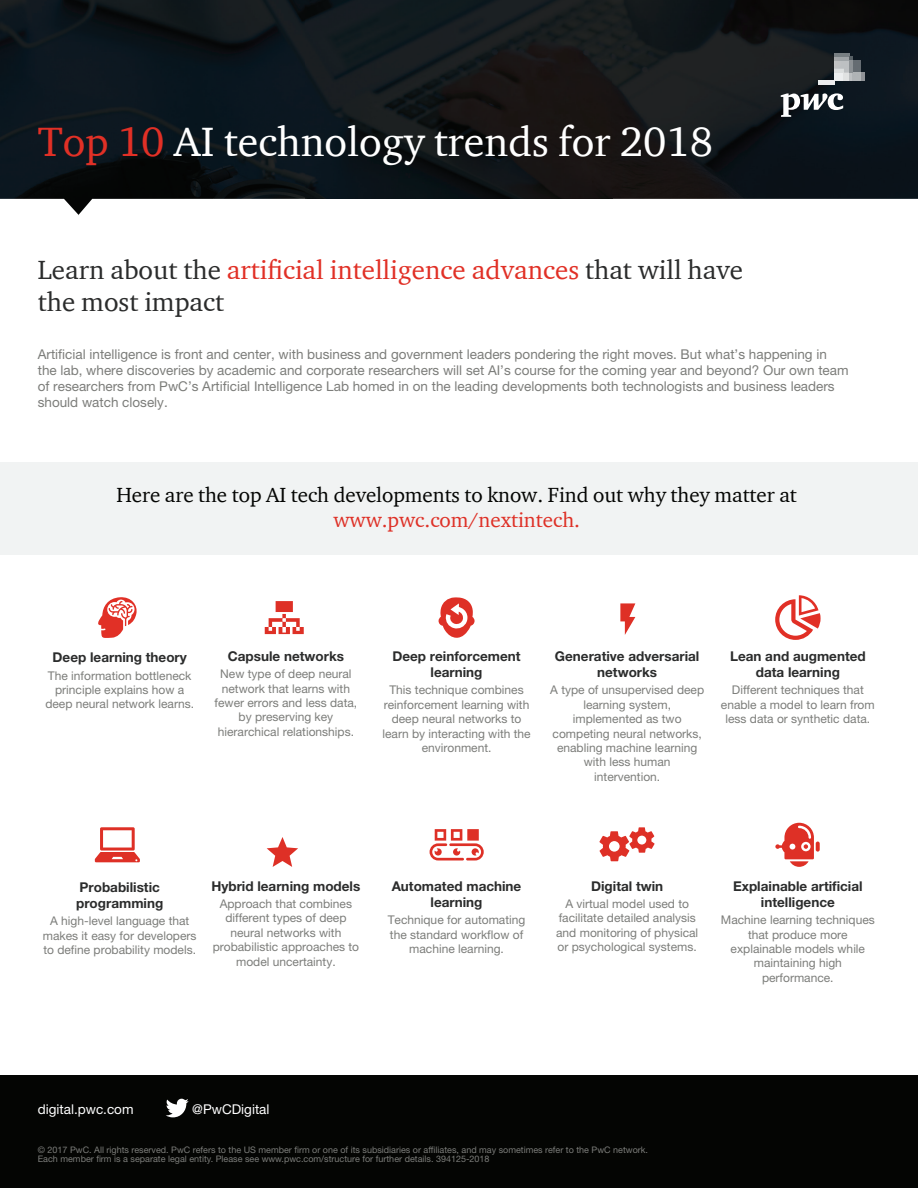
<style>
.page{position:relative;width:918px;height:1188px;background:#fff}
.page>*{position:absolute;margin:0;border:0;box-sizing:border-box;transform-origin:0 0}
.t1{font:42px "ITC Charter Com";color:#fff}
.t2{font:27px/32.4px "ITC Charter Com";color:#2b2c2c}
.t3{font:21px "ITC Charter Com";letter-spacing:-.005em;color:#040503}
.t4{font:21px "ITC Charter Com";letter-spacing:-.005em;color:#de3026}
.t5{font:13.5px/16.2px "Helvetica Neue";color:#7c7d7a}
.t6{font:700 13.5px/16.2px "Helvetica Neue";color:#2b2c2c;text-align:center}
.t7{font:13.5px "Helvetica Neue";color:#fff}
.t8{font:12px/14.4px "Helvetica Neue";color:#7c7d7a;text-align:center}
.t9{font:9px/8.4px "Helvetica Neue";color:#7c7d7a}
.s1{color:#e13026}
</style>
<div class="page">
<img style="left:0;top:0;width:306px;height:215px">
<img style="left:306px;top:0;width:612px;height:199px">
<div style="left:0;top:462px;width:918px;height:92px;background:#f1f3f3"></div>
<svg style="left:620px;top:603px;width:15px;height:32px"></svg>
<svg style="left:267px;top:837px;width:31px;height:30px"></svg>
<svg style="left:265px;top:601px;width:39px;height:33px"></svg>
<div style="left:0;top:1076px;width:918px;height:112px;background:#040503"></div>
<svg style="left:166px;top:1099px;width:23px;height:18px"></svg>
<svg style="left:781px;top:93px;width:62px;height:24px"></svg>
<img style="left:819px;top:80px;width:15px;height:4px">
<img style="left:834px;top:53px;width:16px;height:3px">
<svg style="left:834px;top:56px;width:31px;height:24px"></svg>
<svg style="left:430px;top:829px;width:54px;height:32px"></svg>
<svg style="left:775px;top:823px;width:45px;height:44px"></svg>
<svg style="left:95px;top:827px;width:45px;height:35px"></svg>
<svg style="left:775px;top:595px;width:46px;height:45px"></svg>
<svg style="left:98px;top:597px;width:39px;height:41px"></svg>
<svg style="left:439px;top:597px;width:36px;height:41px"></svg>
<svg style="left:599px;top:827px;width:56px;height:34px"></svg>
<h1 class="t1" style="left:38px;top:116px;width:677px"><span class="s1">Top 10</span> AI technology trends for 2018</h1>
<h2 class="t2" style="left:38px;top:253px;width:707px">Learn about the <span class="s1">artificial intelligence advances</span> that will have the most impact</h2>
<p class="t5" style="left:38px;top:345px;width:812px">Artificial intelligence is front and center, with business and government leaders pondering the right moves. But what’s happening in the lab, where discoveries by academic and corporate researchers will set AI’s course for the coming year and beyond? Our own team of researchers from PwC’s Artificial Intelligence Lab homed in on the leading developments both technologists and business leaders should watch closely.</p>
<h3 class="t3" style="left:116px;top:482px;width:682px">Here are the top AI tech developments to know. Find out why they matter at</h3>
<h3 class="t4" style="left:333px;top:507px;width:248px">www.pwc.com/nextintech.</h3>
<p class="t6" style="left:53px;top:649px;width:136px">Deep learning theory</p>
<p class="t8" style="left:45px;top:668px;width:150px">The information bottleneck principle explains how a deep neural network learns.</p>
<p class="t6" style="left:228px;top:648px;width:118px">Capsule networks</p>
<p class="t8" style="left:215px;top:667px;width:144px">New type of deep neural network that learns with fewer errors and less data, by preserving key hierarchical relationships.</p>
<p class="t6" style="left:392px;top:648px;width:130px">Deep reinforcement learning</p>
<p class="t8" style="left:382px;top:683px;width:150px">This technique combines reinforcement learning with deep neural networks to learn by interacting with the environment.</p>
<p class="t6" style="left:555px;top:648px;width:146px">Generative adversarial networks</p>
<p class="t8" style="left:550px;top:683px;width:155px">A type of unsupervised deep learning system, implemented as two competing neural networks, enabling machine learning with less human intervention.</p>
<p class="t6" style="left:730px;top:648px;width:137px">Lean and augmented data learning</p>
<p class="t8" style="left:721px;top:683px;width:155px">Different techniques that enable a model to learn from less data or synthetic data.</p>
<p class="t6" style="left:76px;top:879px;width:89px;text-align:left">Probabilistic programming</p>
<p class="t8" style="left:43px;top:914px;width:155px">A high-level language that makes it easy for developers to define probability models.</p>
<p class="t6" style="left:211px;top:877px;width:150px">Hybrid learning models</p>
<p class="t8" style="left:213px;top:896px;width:148px">Approach that combines different types of deep neural networks with probabilistic approaches to model uncertainty.</p>
<p class="t6" style="left:392px;top:877px;width:131px">Automated machine learning</p>
<p class="t8" style="left:388px;top:913px;width:139px">Technique for automating the standard workflow of machine learning.</p>
<p class="t6" style="left:591px;top:877px;width:74px">Digital twin</p>
<p class="t8" style="left:556px;top:896px;width:144px">A virtual model used to facilitate detailed analysis and monitoring of physical or psychological systems.</p>
<p class="t6" style="left:733px;top:877px;width:131px">Explainable artificial intelligence</p>
<p class="t8" style="left:721px;top:913px;width:155px">Machine learning techniques that produce more explainable models while maintaining high performance.</p>
<p class="t7" style="left:38px;top:1101px;width:97px">digital.pwc.com</p>
<p class="t7" style="left:192px;top:1101px;width:79px">@PwCDigital</p>
<p class="t9" style="left:38px;top:1146px;width:612px">© 2017 PwC. All rights reserved. PwC refers to the US member firm or one of its subsidiaries or affiliates, and may sometimes refer to the PwC network.<br>Each member firm is a separate legal entity. Please see www.pwc.com/structure for further details. 394125-2018</p>
</div>
